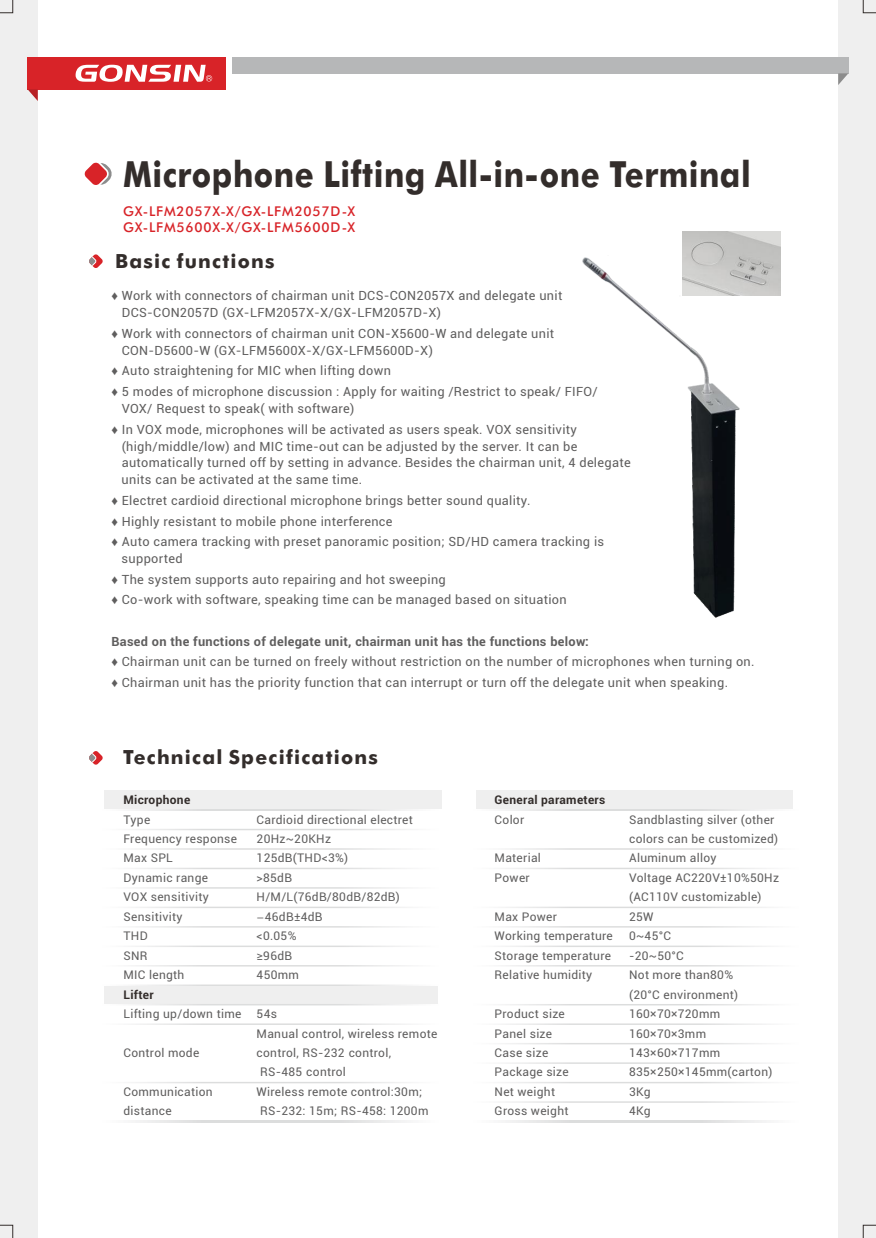
<style>
.page{position:relative;width:876px;height:1238px;background:#fff}
.page>*{position:absolute;margin:0;border:0;box-sizing:border-box;transform-origin:0 0}
.t1{font:700 36px "Futura BT";letter-spacing:.015em;color:#332d2b;scale:.87 1}
.t2{font:700 19.5px "Futura BT";letter-spacing:.065em;color:#332d2b}
.t3{font:500 13.5px/16.2px "Futura BT";letter-spacing:.06em;color:#d82328}
.t4{font:12.75px/20.7px "Roboto";letter-spacing:.025em;color:#5f5e5e}
.t5{font:12px/19.5px "Roboto";letter-spacing:.025em;color:#5f5e5e}
.t6{font:700 12px "Roboto";letter-spacing:.025em;color:#332d2b}
.s1{font-family:"Arial"}
.s2{font-weight:700}
.s3{font-family:"FZZDXJW GB1 0"}
</style>
<div class="page">
<div style="left:838px;top:0;width:38px;height:1237px;background:#efefef"></div>
<div style="left:232px;top:57px;width:616px;height:16px;background:#b6b7b8"></div>
<div style="left:0;top:0;width:38px;height:1237px;background:#efefef"></div>
<div style="left:28px;top:57px;width:198px;height:32px;background:#d82328"></div>
<svg style="left:75px;top:64px;width:138px;height:18px"></svg>
<svg style="left:28px;top:89px;width:10px;height:12px"></svg>
<svg style="left:838px;top:73px;width:10px;height:12px"></svg>
<img style="left:582px;top:255px;width:158px;height:363px">
<img style="left:683px;top:231px;width:97px;height:65px">
<svg style="left:84px;top:162px;width:28px;height:23px"></svg>
<svg style="left:89px;top:751px;width:14px;height:14px"></svg>
<svg style="left:89px;top:254px;width:14px;height:14px"></svg>
<svg style="left:0;top:0;width:14px;height:14px"></svg>
<svg style="left:0;top:1224px;width:14px;height:13px"></svg>
<svg style="left:862px;top:0;width:14px;height:14px"></svg>
<svg style="left:862px;top:1224px;width:14px;height:13px"></svg>
<div style="left:104px;top:790px;width:337px;height:20px;background:#efefef"></div>
<div style="left:104px;top:985px;width:333px;height:19px;background:#efefef"></div>
<svg style="left:104px;top:809px;width:337px;height:1px"></svg>
<svg style="left:135px;top:829px;width:272px;height:1px"></svg>
<svg style="left:143px;top:848px;width:256px;height:1px"></svg>
<svg style="left:135px;top:868px;width:272px;height:1px"></svg>
<svg style="left:140px;top:887px;width:261px;height:1px"></svg>
<svg style="left:135px;top:906px;width:272px;height:2px"></svg>
<svg style="left:136px;top:926px;width:269px;height:1px"></svg>
<svg style="left:135px;top:945px;width:272px;height:2px"></svg>
<svg style="left:135px;top:965px;width:272px;height:1px"></svg>
<svg style="left:167px;top:984px;width:207px;height:1px"></svg>
<svg style="left:135px;top:1003px;width:303px;height:2px"></svg>
<svg style="left:156px;top:1023px;width:229px;height:1px"></svg>
<svg style="left:135px;top:1082px;width:272px;height:1px"></svg>
<svg style="left:135px;top:1120px;width:272px;height:2px"></svg>
<div style="left:476px;top:790px;width:316px;height:20px;background:#efefef"></div>
<svg style="left:476px;top:809px;width:316px;height:1px"></svg>
<svg style="left:512px;top:848px;width:247px;height:1px"></svg>
<svg style="left:505px;top:868px;width:262px;height:1px"></svg>
<svg style="left:505px;top:906px;width:262px;height:2px"></svg>
<svg style="left:506px;top:926px;width:260px;height:1px"></svg>
<svg style="left:505px;top:945px;width:262px;height:2px"></svg>
<svg style="left:505px;top:965px;width:262px;height:1px"></svg>
<svg style="left:505px;top:1004px;width:262px;height:1px"></svg>
<svg style="left:525px;top:1023px;width:221px;height:1px"></svg>
<svg style="left:505px;top:1043px;width:262px;height:1px"></svg>
<svg style="left:520px;top:1062px;width:231px;height:1px"></svg>
<svg style="left:505px;top:1082px;width:262px;height:1px"></svg>
<svg style="left:516px;top:1101px;width:239px;height:1px"></svg>
<svg style="left:505px;top:1120px;width:262px;height:2px"></svg>
<h1 class="t1" style="left:123px;top:159px;width:723px">Microphone Lifting All-in-one Terminal</h1>
<p class="t3" style="left:123px;top:204px;width:234px">GX-LFM2057X-X/GX-LFM2057D-X<br>GX-LFM5600X-X/GX-LFM5600D-X</p>
<h2 class="t2" style="left:115px;top:253px;width:161px">Basic functions</h2>
<p class="t4" style="left:122px;top:289px;width:442px;line-height:16.8px;text-indent:-10px"><span class="s1">♦</span> Work with connectors of chairman unit DCS-CON2057X and delegate unit<br>DCS-CON2057D (GX-LFM2057X-X/GX-LFM2057D-X)</p>
<p class="t4" style="left:122px;top:326px;width:434px;line-height:16.8px;text-indent:-10px"><span class="s1">♦</span> Work with connectors of chairman unit CON-X5600-W and delegate unit<br>CON-D5600-W (GX-LFM5600X-X/GX-LFM5600D-X)</p>
<p class="t4" style="left:112px;top:362px;width:488px"><span class="s1">♦</span> Auto straightening for MIC when lifting down<br><span class="s1">♦</span> 5 modes of microphone discussion : Apply for waiting /Restrict to speak/ FIFO/</p>
<p class="t4" style="left:112px;top:399px;width:467px;text-indent:10px">VOX/ Request to speak( with software)<br><span class="s1">♦</span> In VOX mode, microphones will be activated as users speak. VOX sensitivity</p>
<p class="t4" style="left:122px;top:439px;width:510px;line-height:16.8px">(high/middle/low) and MIC time-out can be adjusted by the server. It can be automatically turned off by setting in advance. Besides the chairman unit, 4 delegate units can be activated at the same time.</p>
<p class="t4" style="left:111px;top:491px;width:494px"><span class="s1">♦</span> Electret cardioid directional microphone brings better sound quality.<br><span class="s1">♦</span> Highly resistant to mobile phone interference<br><span class="s1">♦</span> Auto camera tracking with preset panoramic position; SD/HD camera tracking is</p>
<p class="t4" style="left:111px;top:549px;width:457px;text-indent:10px">supported<br><span class="s1">♦</span> The system supports auto repairing and hot sweeping<br><span class="s1">♦</span> Co-work with software, speaking time can be managed based on situation</p>
<p class="t4" style="left:111px;top:632px;width:645px"><span class="s2">Based on the functions of delegate unit, chairman unit has the functions below:<br></span><span class="s1">♦</span> Chairman unit can be turned on freely without restriction on the number of microphones when turning on. <span class="s1">♦</span> Chairman unit has the priority function that can interrupt or turn off the delegate unit when speaking.</p>
<h2 class="t2" style="left:123px;top:749px;width:256px">Technical Specifications</h2>
<p class="t6" style="left:124px;top:795px;width:68px">Microphone</p>
<p class="t5" style="left:123px;top:810px;width:115px">Type<br>Frequency response<br>Max SPL<br>Dynamic range<br>VOX sensitivity<br>Sensitivity<br>THD<br>SNR<br>MIC length</p>
<p class="t6" style="left:123px;top:989px;width:32px">Lifter</p>
<p class="t5" style="left:123px;top:1005px;width:119px">Lifting up/down time</p>
<p class="t5" style="left:123px;top:1044px;width:77px">Control mode</p>
<p class="t5" style="left:123px;top:1083px;width:91px">Communication distance</p>
<p class="t5" style="left:257px;top:810px;width:158px">Cardioid directional electret<br>20Hz~20KHz<br>125dB(THD&lt;3%)<br>&gt;85dB<br>H/M/L(76dB/80dB/82dB) <span class="s3">-</span>46dB±4dB<br>&lt;0.05%<br>≥96dB<br>450mm</p>
<p class="t5" style="left:257px;top:1005px;width:182px">54s<br>Manual control, wireless remote control, RS-232 control,<br>RS-485 control<br>Wireless remote control:30m;<br>RS-232: 15m; RS-458: 1200m</p>
<p class="t6" style="left:495px;top:795px;width:112px">General parameters</p>
<p class="t5" style="left:495px;top:810px;width:31px">Color</p>
<p class="t5" style="left:495px;top:849px;width:48px">Material<br>Power</p>
<p class="t5" style="left:495px;top:908px;width:120px">Max Power<br>Working temperature<br>Storage temperature<br>Relative humidity</p>
<p class="t5" style="left:495px;top:1005px;width:76px">Product size<br>Panel size<br>Case size<br>Package size<br>Net weight<br>Gross weight</p>
<p class="t5" style="left:629px;top:810px;width:151px">Sandblasting silver (other colors can be customized)<br>Aluminum alloy<br>Voltage AC220V±10%50Hz (AC110V customizable)<br>25W<br>0~45°C<br>-20~50°C<br>Not more than80%<br>(20°C environment)<br>160 70 720mm</p>
<p class="t5" style="left:629px;top:1005px;width:79px;text-indent:21px">× ×<br>160 70 3mm</p>
<p class="t5" style="left:629px;top:1024px;width:93px;text-indent:21px">× ×<br>143 60 717mm</p>
<p class="t5" style="left:629px;top:1044px;width:145px;text-indent:21px">× ×<br>835 250 145mm(carton)</p>
<p class="t5" style="left:650px;top:1063px;width:8px">×</p>
<p class="t5" style="left:678px;top:1063px;width:8px">×</p>
<p class="t5" style="left:629px;top:1083px;width:23px">3Kg<br>4Kg</p>
</div>
